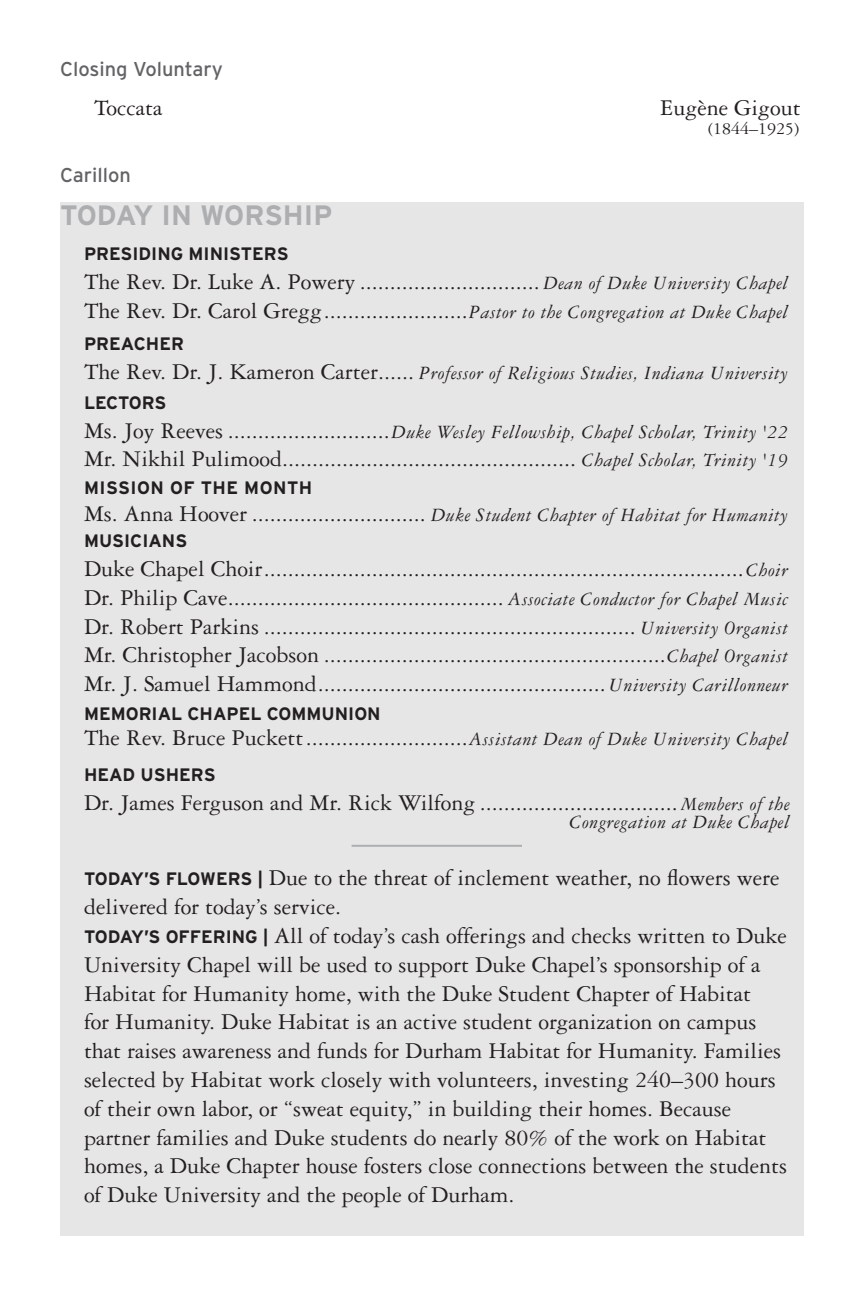
<style>
.page{position:relative;width:864px;height:1296px;background:#fff}
.page>*{position:absolute;margin:0;border:0;box-sizing:border-box;transform-origin:0 0}
.Header_1{font:700 28px "Interstate";color:#acaeaf}
.Tabbed_Leader{font:24px "Garamond 3 LT Std";color:#231f20}
.Announcement{font:24px/28.8px "Garamond 3 LT Std";color:#231f20}
.Header_2{font:24px "Garamond 3 LT Std";color:#231f20}
.Tabbed_Leader-2{font:italic 20px "Garamond 3 LT Std";letter-spacing:.025em;color:#231f20}
.Body_Style{font:20px "Interstate";color:#636366}
.Header_2-2{font:20px "Interstate";color:#636366}
.Tabbed_Leader-3{font:700 18px "Interstate";color:#231f20}
.Header_3{font:700 18px "Interstate";color:#231f20}
.Tabbed_Leader-4{font:700 18px "Interstate";letter-spacing:.025em;color:#231f20}
.Header_2-3{font:18px "Garamond 3 LT Std";color:#231f20}
.s1{font-style:italic;font-size:20px}
.s2{font-style:normal;font-size:24px}
.s3{font-family:"Interstate";font-weight:700;font-size:18px}
</style>
<div class="page">
<div style="left:60px;top:203px;width:744px;height:1033px;background:#e6e6e7"></div>
<hr style="left:352px;top:845px;width:170px;height:2px;background:#acaeaf">
<p class="Body_Style" style="left:60px;top:58px;width:164px">Closing Voluntary</p>
<p class="Header_2" style="left:94px;top:95px;width:70px">Toccata</p>
<p class="Header_2" style="left:660px;top:95px;width:142px">Eugène Gigout</p>
<p class="Header_2-3" style="left:708px;top:118px;width:93px">(1844–1925)</p>
<p class="Header_2-2" style="left:60px;top:163px;width:72px">Carillon</p>
<p class="Header_1" style="left:60px;top:200px;width:274px">TODAY IN WORSHIP</p>
<p class="Tabbed_Leader-3" style="left:84px;top:244px;width:206px">PRESIDING MINISTERS</p>
<p class="Tabbed_Leader" style="left:84px;top:269px;width:706px">The Rev. Dr. Luke A. Powery .............................. <span class="s1">Dean of Duke University Chapel</span></p>
<p class="Tabbed_Leader" style="left:84px;top:298px;width:706px">The Rev. Dr. Carol Gregg........................<span class="s1">Pastor to the Congregation at Duke Chapel</span></p>
<p class="Header_3" style="left:84px;top:334px;width:101px">PREACHER</p>
<p class="Tabbed_Leader-2" style="left:84px;top:362px;width:706px"><span class="s2">The Rev. Dr. J. Kameron Carter......</span> Professor of Religious Studies, Indiana University</p>
<p class="Tabbed_Leader-3" style="left:84px;top:392px;width:84px">LECTORS</p>
<p class="Tabbed_Leader-2" style="left:84px;top:421px;width:706px"><span class="s2">Ms. Joy Reeves ...........................</span>Duke Wesley Fellowship, Chapel Scholar, Trinity '22</p>
<p class="Tabbed_Leader" style="left:84px;top:446px;width:706px">Mr. Nikhil Pulimood................................................. <span class="s1">Chapel Scholar, Trinity '19</span></p>
<p class="Tabbed_Leader-4" style="left:84px;top:478px;width:230px">MISSION OF THE MONTH</p>
<p class="Tabbed_Leader" style="left:84px;top:501px;width:706px">Ms. Anna Hoover ............................. <span class="s1">Duke Student Chapter of Habitat for Humanity</span></p>
<p class="Tabbed_Leader-3" style="left:84px;top:531px;width:105px">MUSICIANS</p>
<p class="Tabbed_Leader" style="left:84px;top:556px;width:706px">Duke Chapel Choir................................................................................<span class="s1">Choir</span></p>
<p class="Tabbed_Leader" style="left:84px;top:585px;width:706px">Dr. Philip Cave.............................................. <span class="s1">Associate Conductor for Chapel Music</span></p>
<p class="Tabbed_Leader" style="left:84px;top:613px;width:706px">Dr. Robert Parkins .............................................................. <span class="s1">University Organist</span></p>
<p class="Tabbed_Leader" style="left:84px;top:642px;width:706px">Mr. Christopher Jacobson .........................................................<span class="s1">Chapel Organist</span></p>
<p class="Tabbed_Leader" style="left:84px;top:671px;width:706px">Mr. J. Samuel Hammond................................................<span class="s1">University Carillonneur</span></p>
<p class="Tabbed_Leader-3" style="left:84px;top:704px;width:298px">MEMORIAL CHAPEL COMMUNION</p>
<p class="Tabbed_Leader" style="left:84px;top:725px;width:706px">The Rev. Bruce Puckett...........................<span class="s1">Assistant Dean of Duke University Chapel</span></p>
<p class="Header_3" style="left:84px;top:764px;width:133px">HEAD USHERS</p>
<p class="Tabbed_Leader" style="left:84px;top:789px;width:707px">Dr. James Ferguson and Mr. Rick Wilfong ................................. <span class="s1">Members of the</span></p>
<p class="Tabbed_Leader-2" style="left:569px;top:811px;width:222px">Congregation at Duke Chapel</p>
<p class="Announcement" style="left:84px;top:864px;width:697px"><span class="s3">TODAY’S FLOWERS |</span> Due to the threat of inclement weather, no flowers were delivered for today’s service.</p>
<p class="Announcement" style="left:84px;top:922px;width:705px"><span class="s3">TODAY’S OFFERING |</span> All of today’s cash offerings and checks written to Duke University Chapel will be used to support Duke Chapel’s sponsorship of a Habitat for Humanity home, with the Duke Student Chapter of Habitat<br>for Humanity. Duke Habitat is an active student organization on campus that raises awareness and funds for Durham Habitat for Humanity. Families selected by Habitat work closely with volunteers, investing 240–300 hours of their own labor, or “sweat equity,” in building their homes. Because partner families and Duke students do nearly 80% of the work on Habitat homes, a Duke Chapter house fosters close connections between the students of Duke University and the people of Durham.</p>
</div>
